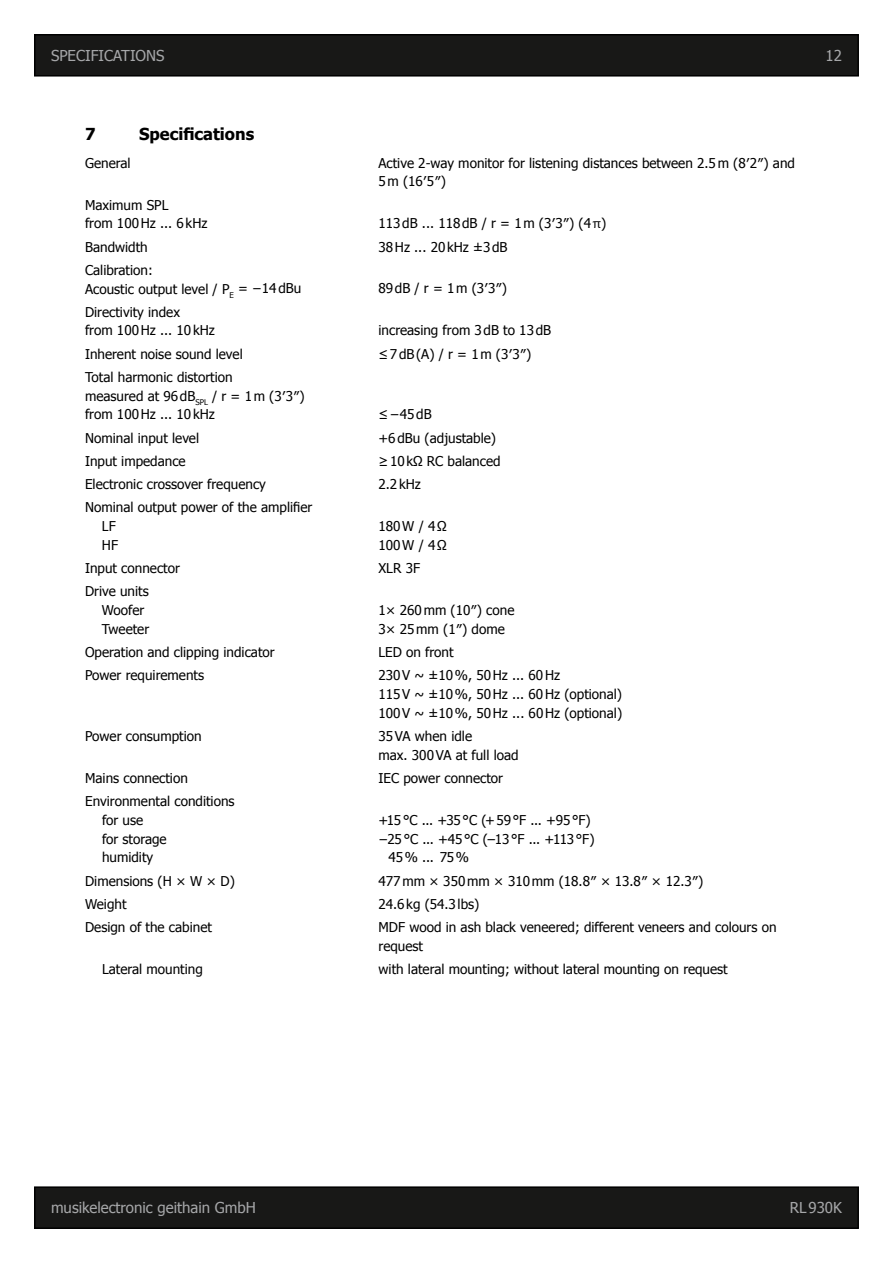
<style>
.page{position:relative;width:893px;height:1263px;background:#fff}
.page>*{position:absolute;margin:0;border:0;box-sizing:border-box;transform-origin:0 0}
.t1{font:700 16.5px "Tahoma";color:#000}
.t2{font:15px "Tahoma";color:#a6a7a9}
.t3{font:13.5px/18.9px "Tahoma";color:#000}
.t4{font:13.5px/18.9px "Tahoma";letter-spacing:.06em;color:#000}
.s1{font-family:"Segoe UI"}
</style>
<div class="page">
<div style="left:35px;top:35px;width:823px;height:41px;background:#181817"></div>
<div style="left:34px;top:34px;width:825px;height:43px;border:2px solid #000"></div>
<div style="left:35px;top:1187px;width:823px;height:41px;background:#181817"></div>
<div style="left:34px;top:1186px;width:825px;height:43px;border:2px solid #000"></div>
<p class="t2" style="left:51px;top:46px;width:115px">SPECIFICATIONS</p>
<p class="t2" style="left:826px;top:45px;width:18px">12</p>
<p class="t1" style="left:85px;top:123px;width:12px">7</p>
<p class="t1" style="left:139px;top:123px;width:117px">Specifications</p>
<p class="t3" style="left:85px;top:153px;width:47px">General</p>
<p class="t3" style="left:378px;top:153px;width:418px">Active 2-way monitor for listening distances between 2.5m (8′2″) and<br>5m (16′5″)</p>
<p class="t3" style="left:85px;top:195px;width:124px">Maximum SPL<br>from 100Hz ... 6kHz</p>
<p class="t3" style="left:378px;top:213px;width:230px">113dB ... 118dB / r = 1m (3′3″) (4<span class="s1">π</span>)</p>
<p class="t3" style="left:85px;top:237px;width:64px">Bandwidth</p>
<p class="t3" style="left:378px;top:237px;width:131px">38Hz ... 20kHz ±3dB</p>
<p class="t3" style="left:85px;top:260px;width:218px">Calibration:<br>Acoustic output level / P<sub>E</sub> = −14dBu</p>
<p class="t3" style="left:378px;top:278px;width:130px">89dB / r = 1m (3′3″)</p>
<p class="t3" style="left:85px;top:302px;width:131px">Directivity index<br>from 100Hz ... 10kHz</p>
<p class="t3" style="left:378px;top:320px;width:174px">increasing from 3dB to 13dB</p>
<p class="t3" style="left:85px;top:344px;width:159px">Inherent noise sound level</p>
<p class="t3" style="left:378px;top:344px;width:154px">≤7dB(A) / r = 1m (3′3″)</p>
<p class="t3" style="left:85px;top:367px;width:221px">Total harmonic distortion<br>measured at 96dB<sub>SPL</sub> / r = 1m (3′3″) from 100Hz ... 10kHz</p>
<p class="t3" style="left:378px;top:404px;width:55px">≤−45dB</p>
<p class="t3" style="left:85px;top:427px;width:116px">Nominal input level</p>
<p class="t3" style="left:378px;top:427px;width:119px">+6dBu (adjustable)</p>
<p class="t3" style="left:85px;top:451px;width:102px">Input impedance</p>
<p class="t3" style="left:378px;top:451px;width:124px">≥10kΩ RC balanced</p>
<p class="t3" style="left:85px;top:474px;width:182px">Electronic crossover frequency</p>
<p class="t3" style="left:378px;top:474px;width:44px">2.2kHz</p>
<p class="t3" style="left:102px;top:497px;width:212px;text-indent:-17px">Nominal output power of the amplifier<br>LF<br>HF</p>
<p class="t4" style="left:378px;top:516px;width:70px">180W / 4Ω<br>100W / 4Ω</p>
<p class="t3" style="left:85px;top:558px;width:96px">Input connector</p>
<p class="t3" style="left:378px;top:558px;width:43px">XLR 3F</p>
<p class="t3" style="left:102px;top:581px;width:49px;text-indent:-17px">Drive units<br>Woofer<br>Tweeter</p>
<p class="t3" style="left:378px;top:600px;width:138px">1× 260mm (10″) cone<br>3× 25mm (1″) dome</p>
<p class="t3" style="left:85px;top:642px;width:191px">Operation and clipping indicator</p>
<p class="t3" style="left:378px;top:642px;width:77px">LED on front</p>
<p class="t3" style="left:85px;top:665px;width:121px">Power requirements</p>
<p class="t3" style="left:378px;top:665px;width:245px">230V ~ ±10%, 50Hz ... 60Hz<br>115V ~ ±10%, 50Hz ... 60Hz (optional)<br>100V ~ ±10%, 50Hz ... 60Hz (optional)</p>
<p class="t3" style="left:85px;top:726px;width:118px">Power consumption</p>
<p class="t3" style="left:378px;top:726px;width:142px">35VA when idle<br>max. 300VA at full load</p>
<p class="t3" style="left:85px;top:768px;width:104px">Mains connection</p>
<p class="t3" style="left:378px;top:768px;width:126px">IEC power connector</p>
<p class="t3" style="left:102px;top:791px;width:134px;text-indent:-17px">Environmental conditions for use<br>for storage<br>humidity</p>
<p class="t3" style="left:378px;top:810px;width:214px">+15°C ... +35°C (+59°F ... +95°F)</p>
<p class="t3" style="left:378px;top:828px;width:218px">−25°C ... +45°C (−13°F ... +113°F)</p>
<p class="t3" style="left:389px;top:847px;width:82px">45% ... 75%</p>
<p class="t3" style="left:85px;top:870px;width:151px">Dimensions (H × W × D)</p>
<p class="t3" style="left:379px;top:870px;width:326px">477mm × 350mm × 310mm (18.8″ × 13.8″ × 12.3″)</p>
<p class="t3" style="left:85px;top:894px;width:43px">Weight</p>
<p class="t3" style="left:379px;top:894px;width:102px">24.6kg (54.3lbs)</p>
<p class="t3" style="left:85px;top:917px;width:128px">Design of the cabinet</p>
<p class="t3" style="left:379px;top:917px;width:400px">MDF wood in ash black veneered; different veneers and colours on request</p>
<p class="t3" style="left:102px;top:959px;width:102px">Lateral mounting</p>
<p class="t3" style="left:379px;top:959px;width:351px">with lateral mounting; without lateral mounting on request</p>
<p class="t2" style="left:51px;top:1198px;width:206px">musikelectronic geithain GmbH</p>
<p class="t2" style="left:790px;top:1198px;width:54px">RL930K</p>
</div>
